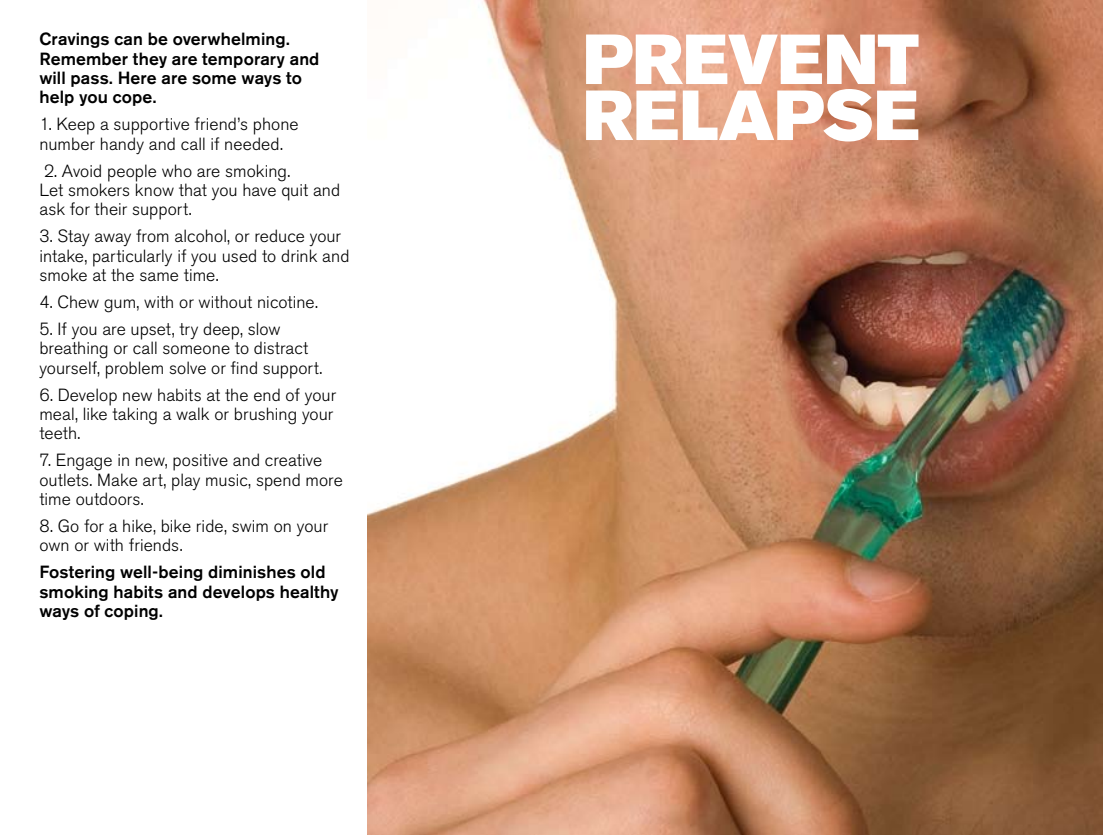
<style>
.page{position:relative;width:1103px;height:835px;background:#fff}
.page>*{position:absolute;margin:0;border:0;box-sizing:border-box;transform-origin:0 0}
.t1{font:70px/56px "Akzidenz Grotesk BE Super";color:#fff}
.t2{font:300 17.5px/19.2px "Akzidenz Grotesk BE";letter-spacing:.005em;color:#000}
.t3{font:500 17.5px/19.2px "Akzidenz Grotesk BE";letter-spacing:.005em;color:#000}
</style>
<div class="page">
<img style="left:368px;top:0;width:734px;height:835px">
<p class="t3" style="left:39px;top:30px;width:281px">Cravings can be overwhelming.<br>Remember they are temporary and will pass. Here are some ways to help you cope.</p>
<p class="t2" style="left:39px;top:115px;width:261px">1. Keep a supportive friend’s phone number handy and call if needed.</p>
<p class="t2" style="left:39px;top:161px;width:302px">2. Avoid people who are smoking.<br>Let smokers know that you have quit and ask for their support.</p>
<p class="t2" style="left:39px;top:227px;width:311px">3. Stay away from alcohol, or reduce your intake, particularly if you used to drink and smoke at the same time.</p>
<p class="t2" style="left:39px;top:293px;width:280px">4. Chew gum, with or without nicotine.</p>
<p class="t2" style="left:39px;top:320px;width:284px">5. If you are upset, try deep, slow breathing or call someone to distract yourself, problem solve or find support.</p>
<p class="t2" style="left:39px;top:385px;width:298px">6. Develop new habits at the end of your meal, like taking a walk or brushing your teeth.</p>
<p class="t2" style="left:39px;top:451px;width:305px">7. Engage in new, positive and creative outlets. Make art, play music, spend more time outdoors.</p>
<p class="t2" style="left:39px;top:517px;width:290px">8. Go for a hike, bike ride, swim on your own or with friends.</p>
<p class="t3" style="left:39px;top:562px;width:300px">Fostering well-being diminishes old smoking habits and develops healthy ways of coping.</p>
<h1 class="t1" style="left:583px;top:32px;width:338px">PREVENT<br>RELAPSE</h1>
</div>
